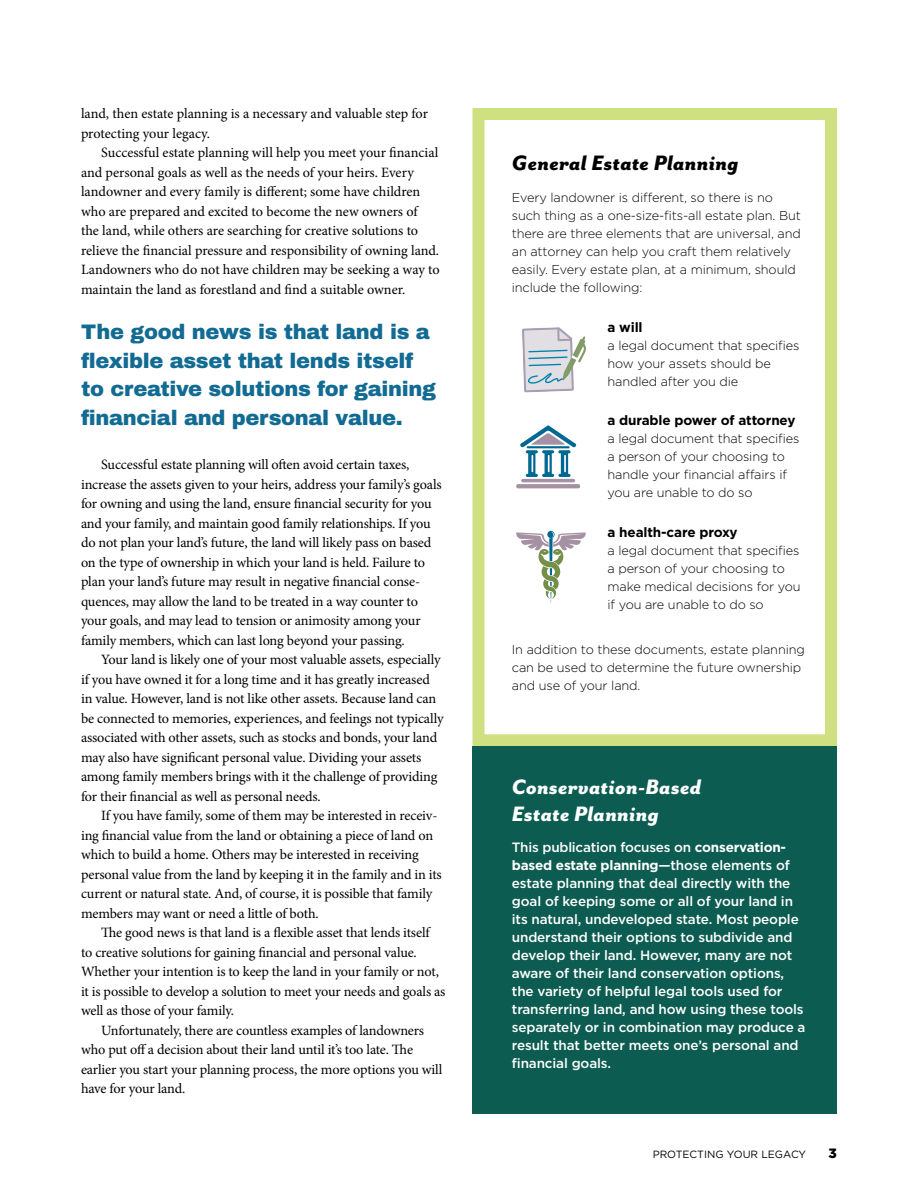
<style>
.page{position:relative;width:918px;height:1188px;background:#fff}
.page>*{position:absolute;margin:0;border:0;box-sizing:border-box;transform-origin:0 0}
.t1{font:italic 800 24px/27px "Mr Eaves San OT";letter-spacing:.01em;color:#fff}
.t2{font:italic 800 24px "Mr Eaves San OT";letter-spacing:.01em;color:#000}
.t3{font:900 21px/28.5px "Archivo";letter-spacing:-.015em;color:#126b93}
.t4{font:14.25px/19.5px "Minion Pro";letter-spacing:-.01em;color:#000}
.t5{font:500 13.5px/18px "Gotham";letter-spacing:-.01em;color:#fff}
.t6{font:700 13.5px "Gotham";letter-spacing:-.01em;color:#000}
.t7{font:900 13.5px "Gotham";color:#000}
.t8{font:300 12.75px/18px "Gotham";letter-spacing:-.01em;color:#000}
.t9{font:10.5px "Gotham";color:#000}
.s1{font-weight:700}
</style>
<div class="page">
<div style="left:472px;top:108px;width:365px;height:638px;border:12px solid #cee080"></div>
<div style="left:472px;top:746px;width:365px;height:368px;background:#0c5c51"></div>
<svg style="left:522px;top:327px;width:64px;height:66px"></svg>
<hr style="left:521px;top:479px;width:54px;height:3px;background:#a591a3;border-radius:2px">
<hr style="left:516px;top:484px;width:64px;height:4px;background:#a591a3;border-radius:2px">
<svg style="left:520px;top:425px;width:56px;height:52px"></svg>
<svg style="left:516px;top:531px;width:70px;height:73px"></svg>
<p class="t4" style="left:81px;top:104px;width:349px">land, then estate planning is a necessary and valuable step for protecting your legacy.</p>
<p class="t4" style="left:81px;top:143px;width:360px;text-indent:20px">Successful estate planning will help you meet your financial and personal goals as well as the needs of your heirs. Every landowner and every family is different; some have children who are prepared and excited to become the new owners of<br>the land, while others are searching for creative solutions to relieve the financial pressure and responsibility of owning land.<br>Landowners who do not have children may be seeking a way to maintain the land as forestland and find a suitable owner.</p>
<h2 class="t3" style="left:81px;top:318px;width:357px">The good news is that land is a flexible asset that lends itself to creative solutions for gaining financial and personal value.</h2>
<p class="t4" style="left:81px;top:455px;width:362px;text-indent:20px">Successful estate planning will often avoid certain taxes, increase the assets given to your heirs, address your family’s goals for owning and using the land, ensure financial security for you and your family, and maintain good family relationships. If you do not plan your land’s future, the land will likely pass on based on the type of ownership in which your land is held. Failure to plan your land’s future may result in negative financial conse&shy;quences, may allow the land to be treated in a way counter to your goals, and may lead to tension or animosity among your family members, which can last long beyond your passing.</p>
<p class="t4" style="left:81px;top:650px;width:364px;text-indent:20px">Your land is likely one of your most valuable assets, especially if you have owned it for a long time and it has greatly increased in value. However, land is not like other assets. Because land can be connected to memories, experiences, and feelings not typically associated with other assets, such as stocks and bonds, your land may also have significant personal value. Dividing your assets among family members brings with it the challenge of providing for their financial as well as personal needs.</p>
<p class="t4" style="left:81px;top:806px;width:362px;text-indent:20px">If you have family, some of them may be interested in receiv&shy;ing financial value from the land or obtaining a piece of land on which to build a home. Others may be interested in receiving personal value from the land by keeping it in the family and in its current or natural state. And, of course, it is possible that family members may want or need a little of both.</p>
<p class="t4" style="left:81px;top:923px;width:366px;text-indent:20px">The good news is that land is a flexible asset that lends itself<br>to creative solutions for gaining financial and personal value.<br>Whether your intention is to keep the land in your family or not, it is possible to develop a solution to meet your needs and goals as well as those of your family.</p>
<p class="t4" style="left:81px;top:1020px;width:363px;text-indent:20px">Unfortunately, there are countless examples of landowners who put off a decision about their land until it’s too late. The earlier you start your planning process, the more options you will have for your land.</p>
<h1 class="t2" style="left:512px;top:150px;width:228px">General Estate Planning</h1>
<p class="t8" style="left:512px;top:188px;width:291px">Every landowner is different, so there is no such thing as a one-size-fits-all estate plan. But there are three elements that are universal, and an attorney can help you craft them relatively easily. Every estate plan, at a minimum, should include the following:</p>
<p class="t6" style="left:608px;top:318px;width:37px">a will</p>
<p class="t8" style="left:608px;top:336px;width:194px">a legal document that specifies how your assets should be handled after you die</p>
<p class="t6" style="left:608px;top:412px;width:190px">a durable power of attorney</p>
<p class="t8" style="left:607px;top:429px;width:194px">a legal document that specifies a person of your choosing to handle your financial affairs if you are unable to do so</p>
<p class="t6" style="left:607px;top:523px;width:132px">a health-care proxy</p>
<p class="t8" style="left:607px;top:541px;width:195px">a legal document that specifies a person of your choosing to make medical decisions for you if you are unable to do so</p>
<p class="t8" style="left:512px;top:640px;width:294px">In addition to these documents, estate planning can be used to determine the future ownership and use of your land.</p>
<h1 class="t1" style="left:512px;top:773px;width:191px">Conservation-Based<br>Estate Planning</h1>
<p class="t5" style="left:512px;top:838px;width:295px">This publication focuses on <span class="s1">conservation&shy;based estate planning</span>—those elements of estate planning that deal directly with the goal of keeping some or all of your land in its natural, undeveloped state. Most people understand their options to subdivide and develop their land. However, many are not aware of their land conservation options, the variety of helpful legal tools used for transferring land, and how using these tools separately or in combination may produce a result that better meets one’s personal and financial goals.</p>
<p class="t9" style="left:653px;top:1147px;width:155px">PROTECTING YOUR LEGACY</p>
<p class="t7" style="left:829px;top:1143px;width:10px">3</p>
</div>
